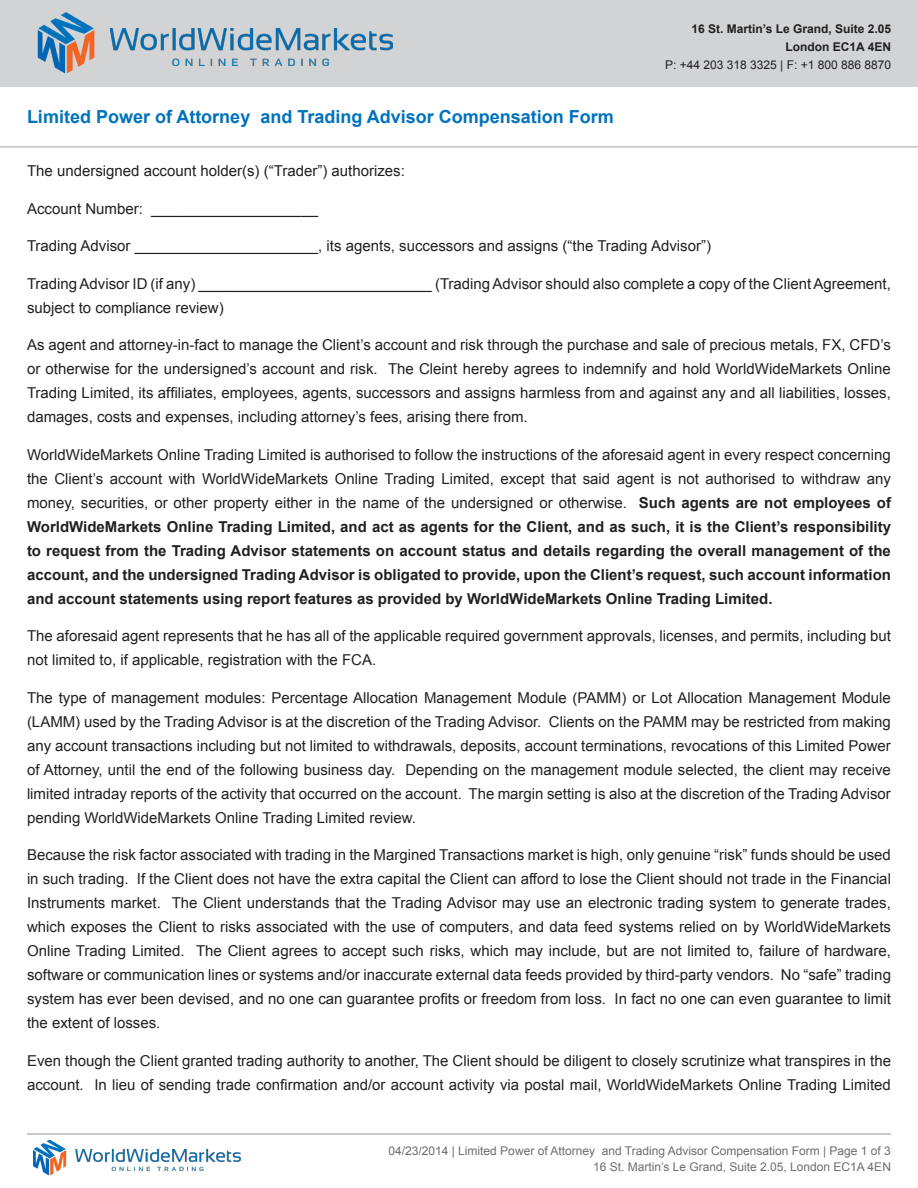
<style>
.page{position:relative;width:918px;height:1188px;background:#fff}
.page>*{position:absolute;margin:0;border:0;box-sizing:border-box;transform-origin:0 0}
.t1{font:700 18px "Arial";color:#0072bc}
.t2{font:15px/24px "Arial";color:#231f20}
.t3{font:700 15px/24px "Arial";color:#231f20;text-align:justify}
.t4{font:12px "Arial";color:#6c6d70}
.t5{font:700 12px/18px "Arial";color:#231f20;text-align:right}
.t6{font:12px "Arial";color:#231f20}
.s1{font-weight:400}
</style>
<div class="page">
<hr style="left:0;top:147px;width:918px;height:1px;background:#a8a9ad">
<hr style="left:27px;top:1134px;width:864px;height:1px;background:#939598">
<div style="left:0;top:0;width:918px;height:86px;background:#d1d3d4"></div>
<img style="left:37px;top:12px;width:356px;height:62px">
<img style="left:33px;top:1139px;width:208px;height:37px">
<p class="t5" style="left:692px;top:20px;width:201px">16 St. Martin’s Le Grand, Suite 2.05<br>London EC1A 4EN</p>
<p class="t6" style="left:665px;top:57px;width:227px">P: +44 203 318 3325 | F: +1 800 886 8870</p>
<p class="t1" style="left:27px;top:105px;width:588px">Limited Power of Attorney and Trading Advisor Compensation Form</p>
<p class="t2" style="left:27px;top:159px;width:379px">The undersigned account holder(s) (“Trader”) authorizes:</p>
<p class="t2" style="left:27px;top:197px;width:293px">Account Number: ____________________</p>
<p class="t2" style="left:27px;top:234px;width:686px">Trading Advisor ______________________, its agents, successors and assigns (“the Trading Advisor”)</p>
<p class="t2" style="left:27px;top:272px;width:865px">Trading Advisor ID (if any) ____________________________ (Trading Advisor should also complete a copy of the Client Agreement, subject to compliance review)</p>
<p class="t2" style="left:27px;top:333px;width:865px;text-align:justify">As agent and attorney-in-fact to manage the Client’s account and risk through the purchase and sale of precious metals, FX, CFD’s or otherwise for the undersigned’s account and risk. The Cleint hereby agrees to indemnify and hold WorldWideMarkets Online Trading Limited, its affiliates, employees, agents, successors and assigns harmless from and against any and all liabilities, losses, damages, costs and expenses, including attorney’s fees, arising there from.</p>
<p class="t3" style="left:27px;top:443px;width:866px"><span class="s1">WorldWideMarkets Online Trading Limited is authorised to follow the instructions of the aforesaid agent in every respect concerning the Client’s account with WorldWideMarkets Online Trading Limited, except that said agent is not authorised to withdraw any money, securities, or other property either in the name of the undersigned or otherwise.</span> Such agents are not employees of WorldWideMarkets Online Trading Limited, and act as agents for the Client, and as such, it is the Client’s responsibility to request from the Trading Advisor statements on account status and details regarding the overall management of the account, and the undersigned Trading Advisor is obligated to provide, upon the Client’s request, such account information and account statements using report features as provided by WorldWideMarkets Online Trading Limited.</p>
<p class="t2" style="left:27px;top:624px;width:866px">The aforesaid agent represents that he has all of the applicable required government approvals, licenses, and permits, including but not limited to, if applicable, registration with the FCA.</p>
<p class="t2" style="left:27px;top:686px;width:865px;text-align:justify">The type of management modules: Percentage Allocation Management Module (PAMM) or Lot Allocation Management Module (LAMM) used by the Trading Advisor is at the discretion of the Trading Advisor. Clients on the PAMM may be restricted from making any account transactions including but not limited to withdrawals, deposits, account terminations, revocations of this Limited Power of Attorney, until the end of the following business day. Depending on the management module selected, the client may receive limited intraday reports of the activity that occurred on the account. The margin setting is also at the discretion of the Trading Advisor pending WorldWideMarkets Online Trading Limited review.</p>
<p class="t2" style="left:27px;top:843px;width:866px;text-align:justify">Because the risk factor associated with trading in the Margined Transactions market is high, only genuine “risk” funds should be used in such trading. If the Client does not have the extra capital the Client can afford to lose the Client should not trade in the Financial Instruments market. The Client understands that the Trading Advisor may use an electronic trading system to generate trades, which exposes the Client to risks associated with the use of computers, and data feed systems relied on by WorldWideMarkets Online Trading Limited. The Client agrees to accept such risks, which may include, but are not limited to, failure of hardware, software or communication lines or systems and/or inaccurate external data feeds provided by third-party vendors. No “safe” trading system has ever been devised, and no one can guarantee profits or freedom from loss. In fact no one can even guarantee to limit the extent of losses.</p>
<p class="t2" style="left:27px;top:1049px;width:866px">Even though the Client granted trading authority to another, The Client should be diligent to closely scrutinize what transpires in the account. In lieu of sending trade confirmation and/or account activity via postal mail, WorldWideMarkets Online Trading Limited</p>
<p class="t4" style="left:388px;top:1143px;width:504px">04/23/2014 | Limited Power of Attorney and Trading Advisor Compensation Form | Page 1 of 3</p>
<p class="t4" style="left:593px;top:1159px;width:299px">16 St. Martin’s Le Grand, Suite 2.05, London EC1A 4EN</p>
</div>
